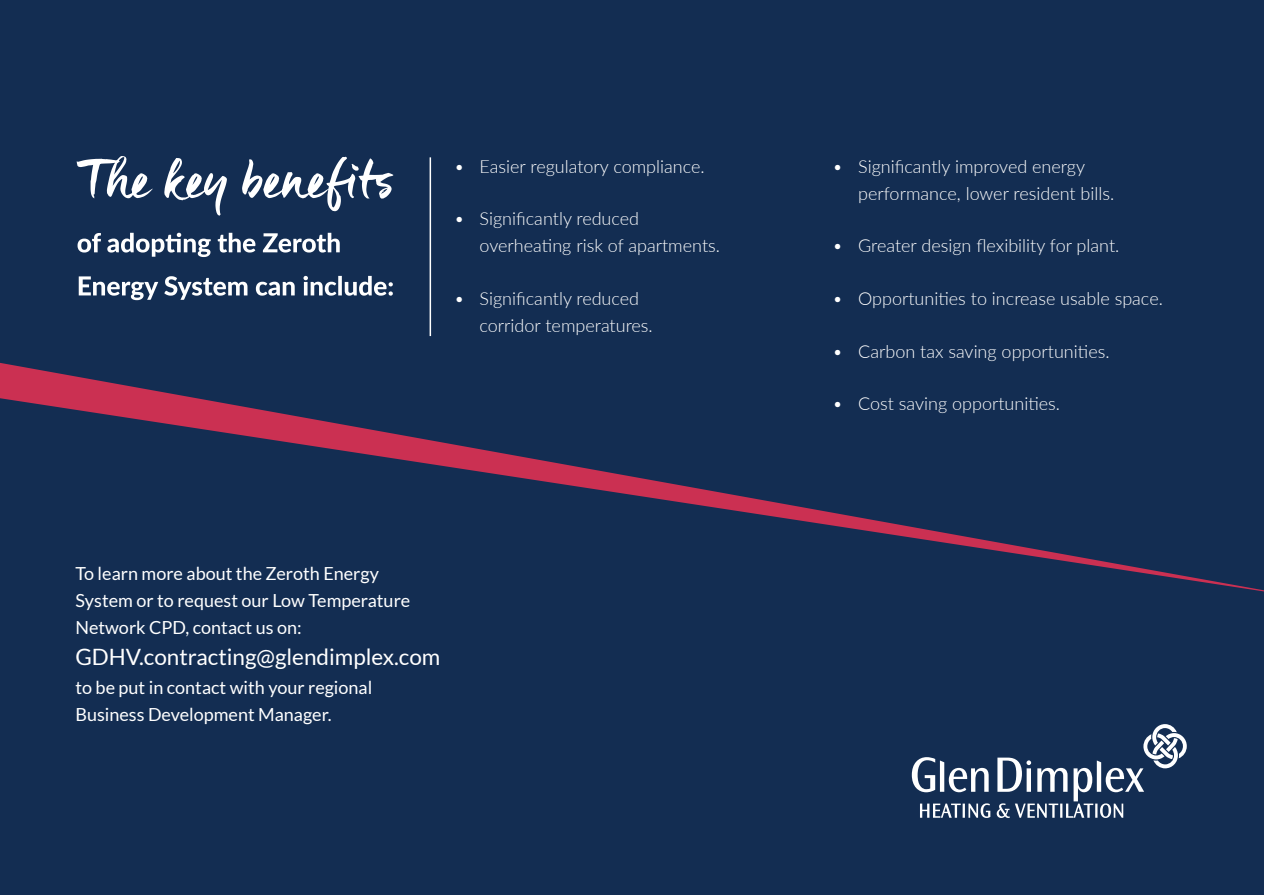
<style>
.page{position:relative;width:1264px;height:895px;background:#fff}
.page>*{position:absolute;margin:0;border:0;box-sizing:border-box;transform-origin:0 0}
._1st_para{font:22.5px "Lato";color:#fff}
.t1{font:300 18px/27px "Lato";color:#fff}
._1st_para-2{font:18px/27px "Lato";color:#fff}
</style>
<div class="page">
<div style="left:0;top:0;width:1263px;height:761px;background:#132d52"></div>
<svg style="left:0;top:362px;width:184px;height:34px"></svg>
<svg style="left:0;top:396px;width:1263px;height:196px"></svg>
<div style="left:0;top:593px;width:1263px;height:301px;background:#132d52"></div>
<svg style="left:911px;top:724px;width:275px;height:93px"></svg>
<svg style="left:79px;top:276px;width:314px;height:24px"></svg>
<svg style="left:77px;top:233px;width:263px;height:24px"></svg>
<svg style="left:76px;top:156px;width:317px;height:60px"></svg>
<hr style="left:429px;top:157px;width:2px;height:179px;background:#fff">
<p class="t1" style="left:454px;top:152px;width:252px">• Easier regulatory compliance.</p>
<p class="t1" style="left:479px;top:205px;width:242px;text-indent:-26px">• Significantly reduced overheating risk of apartments.</p>
<p class="t1" style="left:479px;top:284px;width:175px;text-indent:-26px">• Significantly reduced corridor temperatures.</p>
<p class="_1st_para-2" style="left:75px;top:559px;width:336px">To learn more about the Zeroth Energy<br>System or to request our Low Temperature<br>Network CPD, contact us on:</p>
<p class="_1st_para" style="left:75px;top:644px;width:366px">GDHV.contracting@glendimplex.com</p>
<p class="_1st_para-2" style="left:75px;top:673px;width:298px">to be put in contact with your regional<br>Business Development Manager.</p>
<p class="t1" style="left:858px;top:152px;width:258px;text-indent:-26px">• Significantly improved energy performance, lower resident bills.</p>
<p class="t1" style="left:832px;top:232px;width:288px">• Greater design flexibility for plant.</p>
<p class="t1" style="left:832px;top:284px;width:332px">• Opportunities to increase usable space.</p>
<p class="t1" style="left:832px;top:337px;width:278px">• Carbon tax saving opportunities.</p>
<p class="t1" style="left:832px;top:389px;width:229px">• Cost saving opportunities.</p>
</div>
